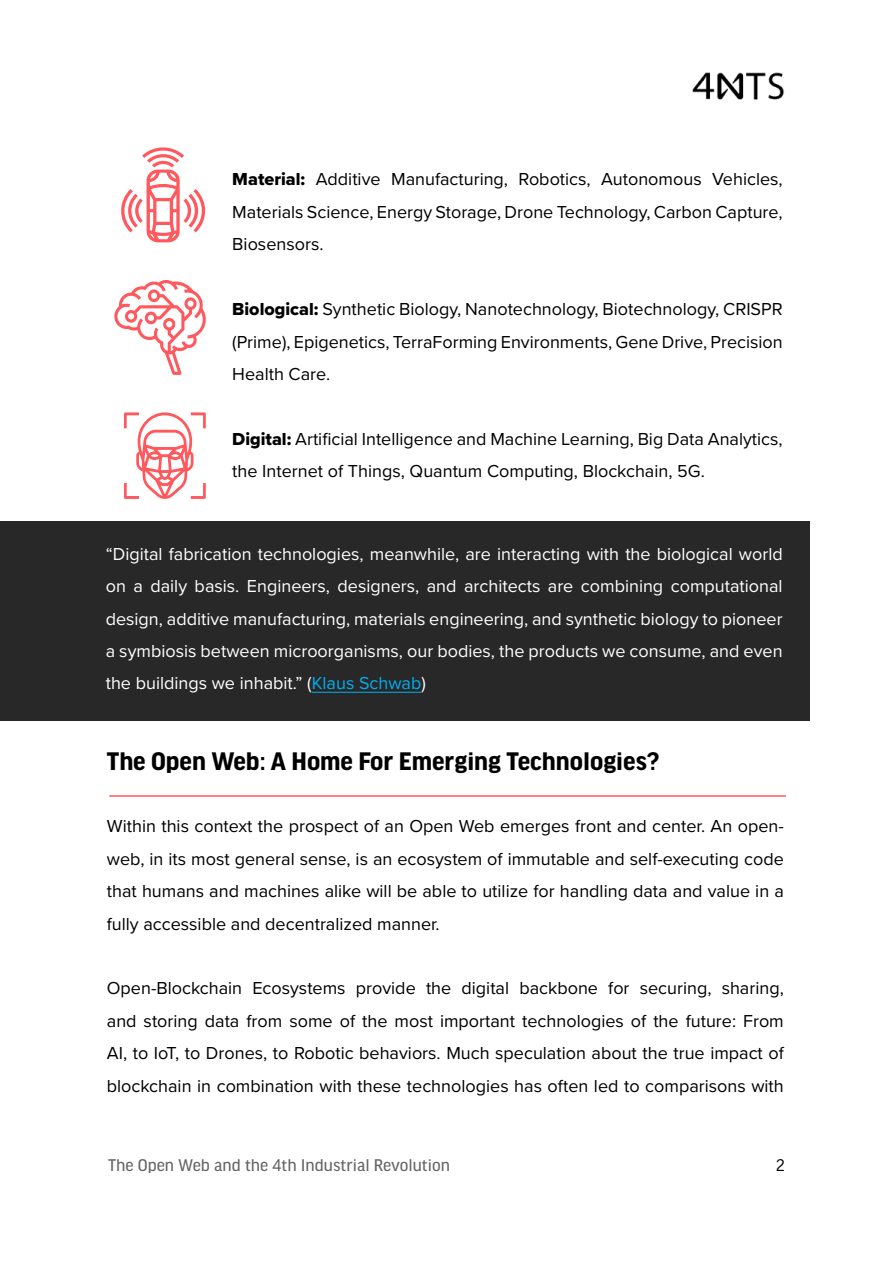
<style>
.page{position:relative;width:893px;height:1263px;background:#fff}
.page>*{position:absolute;margin:0;border:0;box-sizing:border-box;transform-origin:0 0}
.t1{font:700 27px "Good Headline Pro";color:#000}
.t2{font:18px/32.4px "Proxima Nova";color:#000;text-align:justify}
.t3{font:18px/32.4px "Proxima Nova";color:#fff;text-align:justify}
.t4{font:18px "Good Headline Pro News";color:#636466}
.t5{font:18px "Good Headline Pro";color:#000}
.s1{font-family:"Proxima Nova Extrabld"}
.s2{color:#00aeef}
</style>
<div class="page">
<img style="left:692px;top:72px;width:93px;height:28px">
<hr style="left:109px;top:795px;width:677px;height:2px;background:#ff585d">
<svg style="left:114px;top:280px;width:92px;height:95px"></svg>
<svg style="left:121px;top:147px;width:84px;height:95px"></svg>
<svg style="left:124px;top:412px;width:82px;height:87px"></svg>
<div style="left:0;top:521px;width:810px;height:200px;background:#292829"></div>
<hr style="left:312px;top:692px;width:109px;height:1px;background:#00aeef">
<p class="t2" style="left:232px;top:162px;width:552px"><span class="s1">Material:</span> Additive Manufacturing, Robotics, Autonomous Vehicles, Materials Science, Energy Storage, Drone Technology, Carbon Capture, Biosensors.</p>
<p class="t2" style="left:232px;top:292px;width:552px"><span class="s1">Biological:</span> Synthetic Biology, Nanotechnology, Biotechnology, CRISPR (Prime), Epigenetics, TerraForming Environments, Gene Drive, Precision Health Care.</p>
<p class="t2" style="left:232px;top:422px;width:552px"><span class="s1">Digital:</span> Artificial Intelligence and Machine Learning, Big Data Analytics, the Internet of Things, Quantum Computing, Blockchain, 5G.</p>
<p class="t3" style="left:106px;top:537px;width:678px">“Digital fabrication technologies, meanwhile, are interacting with the biological world on a daily basis. Engineers, designers, and architects are combining computational design, additive manufacturing, materials engineering, and synthetic biology to pioneer a symbiosis between microorganisms, our bodies, the products we consume, and even the buildings we inhabit.” (<span class="s2">Klaus Schwab</span>)</p>
<h1 class="t1" style="left:107px;top:749px;width:554px">The Open Web: A Home For Emerging Technologies?</h1>
<p class="t2" style="left:107px;top:809px;width:678px">Within this context the prospect of an Open Web emerges front and center. An open&shy;web, in its most general sense, is an ecosystem of immutable and self-executing code that humans and machines alike will be able to utilize for handling data and value in a fully accessible and decentralized manner.</p>
<p class="t2" style="left:107px;top:971px;width:678px">Open-Blockchain Ecosystems provide the digital backbone for securing, sharing, and storing data from some of the most important technologies of the future: From AI, to IoT, to Drones, to Robotic behaviors. Much speculation about the true impact of blockchain in combination with these technologies has often led to comparisons with</p>
<p class="t4" style="left:108px;top:1156px;width:344px">The Open Web and the 4th Industrial Revolution</p>
<p class="t5" style="left:776px;top:1156px;width:10px">2</p>
</div>
